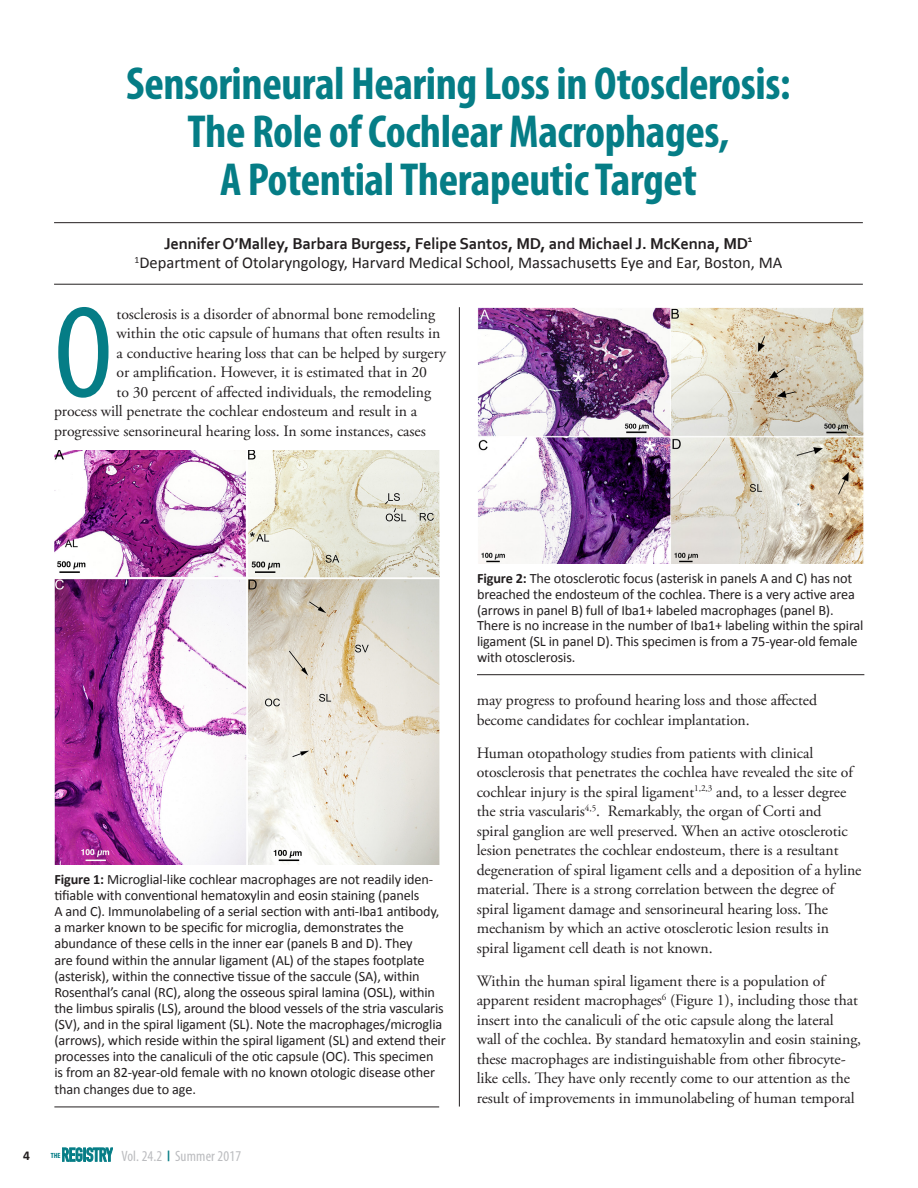
<style>
.page{position:relative;width:918px;height:1188px;background:#fff}
.page>*{position:absolute;margin:0;border:0;box-sizing:border-box;transform-origin:0 0}
.Text_with_Drop_Cap{font:condensed 131.55px "Myriad Pro";color:#057d86}
.Heads{font:700 condensed 46.5px/48px "Myriad Pro";letter-spacing:-.01em;color:#057d86;text-align:center}
.Calibri_Bold_9_5_pt{font:16.5px "Calibri";color:#231f20}
.t1{font:700 16.5px "Corbel";letter-spacing:-.01em;color:#231f20}
.Text_with_space{font:15.75px/19.5px "Adobe Garamond Pro";letter-spacing:-.005em;color:#231f20}
.Text_with_Drop_Cap-2{font:15.75px/19.5px "Adobe Garamond Pro";letter-spacing:-.005em;color:#231f20}
.t2{font:condensed 15px "Myriad Pro";letter-spacing:.01em;color:#bcbdc0}
.Calibri_9_5_pt__Capt{font:14.25px/16.2px "Calibri";letter-spacing:-.01em;color:#231f20}
.t3{font:700 13.5px "Calibri";color:#231f20}
.t4{font:700 condensed 7.5px "Myriad Pro";color:#057d86}
.s1{font-weight:700}
.s2{font-family:"Calibri";font-weight:700;font-stretch:normal;font-size:12px;color:#057d86}
</style>
<div class="page">
<svg style="left:62px;top:1148px;width:51px;height:13px"></svg>
<hr style="left:459px;top:307px;width:1px;height:800px;background:#231f20">
<hr style="left:54px;top:222px;width:809px;height:1px;background:#231f20">
<hr style="left:54px;top:284px;width:809px;height:1px;background:#231f20">
<img style="left:54px;top:450px;width:385px;height:415px">
<img style="left:478px;top:307px;width:386px;height:256px">
<hr style="left:477px;top:674px;width:387px;height:1px;background:#231f20">
<hr style="left:54px;top:1107px;width:385px;height:1px;background:#231f20">
<p class="Heads" style="left:126px;top:59px;width:666px">Sensorineural Hearing Loss in Otosclerosis:<br>The Role of Cochlear Macrophages,<br>A Potential Therapeutic Target</p>
<p class="t1" style="left:164px;top:233px;width:590px">Jennifer O’Malley, Barbara Burgess, Felipe Santos, MD, and Michael J. McKenna, MD<sup>1</sup></p>
<p class="Calibri_Bold_9_5_pt" style="left:135px;top:252px;width:649px"><sup>1</sup>Department of Otolaryngology, Harvard Medical School, Massachusetts Eye and Ear, Boston, MA</p>
<p class="Text_with_Drop_Cap" style="left:54px;top:274px;width:60px">O</p>
<p class="Text_with_Drop_Cap-2" style="left:117px;top:304px;width:320px">tosclerosis is a disorder of abnormal bone remodeling</p>
<p class="Text_with_Drop_Cap-2" style="left:117px;top:324px;width:325px">within the otic capsule of humans that often results in</p>
<p class="Text_with_Drop_Cap-2" style="left:117px;top:343px;width:331px">a conductive hearing loss that can be helped by surgery</p>
<p class="Text_with_Drop_Cap-2" style="left:117px;top:363px;width:312px">or amplification. However, it is estimated that in 20</p>
<p class="Text_with_Drop_Cap-2" style="left:117px;top:382px;width:316px">to 30 percent of affected individuals, the remodeling</p>
<p class="Text_with_Drop_Cap-2" style="left:54px;top:402px;width:365px">process will penetrate the cochlear endosteum and result in a</p>
<p class="Text_with_Drop_Cap-2" style="left:54px;top:421px;width:373px">progressive sensorineural hearing loss. In some instances, cases</p>
<p class="Calibri_9_5_pt__Capt" style="left:54px;top:871px;width:393px"><span class="s1">Figure 1:</span> Microglial-like cochlear macrophages are not readily iden&shy;tifiable with conventional hematoxylin and eosin staining (panels<br>A and C). Immunolabeling of a serial section with anti-Iba1 antibody, a marker known to be specific for microglia, demonstrates the abundance of these cells in the inner ear (panels B and D). They<br>are found within the annular ligament (AL) of the stapes footplate (asterisk), within the connective tissue of the saccule (SA), within Rosenthal’s canal (RC), along the osseous spiral lamina (OSL), within the limbus spiralis (LS), around the blood vessels of the stria vascularis (SV), and in the spiral ligament (SL). Note the macrophages/microglia (arrows), which reside within the spiral ligament (SL) and extend their processes into the canaliculi of the otic capsule (OC). This specimen is from an 82-year-old female with no known otologic disease other than changes due to age.</p>
<p class="t3" style="left:23px;top:1147px;width:8px">4</p>
<p class="t4" style="left:51px;top:1150px;width:11px">THE</p>
<p class="t2" style="left:122px;top:1147px;width:121px">Vol. 24.2 <span class="s2">|</span> Summer 2017</p>
<p class="Calibri_9_5_pt__Capt" style="left:477px;top:571px;width:388px;line-height:15.8px"><span class="s1">Figure 2:</span> The otosclerotic focus (asterisk in panels A and C) has not breached the endosteum of the cochlea. There is a very active area (arrows in panel B) full of Iba1+ labeled macrophages (panel B).<br>There is no increase in the number of Iba1+ labeling within the spiral ligament (SL in panel D). This specimen is from a 75-year-old female with otosclerosis.</p>
<p class="Text_with_Drop_Cap-2" style="left:477px;top:691px;width:342px">may progress to profound hearing loss and those affected become candidates for cochlear implantation.</p>
<p class="Text_with_space" style="left:477px;top:743px;width:386px">Human otopathology studies from patients with clinical otosclerosis that penetrates the cochlea have revealed the site of cochlear injury is the spiral ligament<sup>1,2,3</sup> and, to a lesser degree the stria vascularis<sup>4,5</sup>. Remarkably, the organ of Corti and<br>spiral ganglion are well preserved. When an active otosclerotic lesion penetrates the cochlear endosteum, there is a resultant degeneration of spiral ligament cells and a deposition of a hyline material. There is a strong correlation between the degree of spiral ligament damage and sensorineural hearing loss. The mechanism by which an active otosclerotic lesion results in spiral ligament cell death is not known.</p>
<p class="Text_with_space" style="left:477px;top:971px;width:386px">Within the human spiral ligament there is a population of apparent resident macrophages<sup>6</sup> (Figure 1), including those that insert into the canaliculi of the otic capsule along the lateral wall of the cochlea. By standard hematoxylin and eosin staining, these macrophages are indistinguishable from other fibrocyte&shy;like cells. They have only recently come to our attention as the result of improvements in immunolabeling of human temporal</p>
</div>
